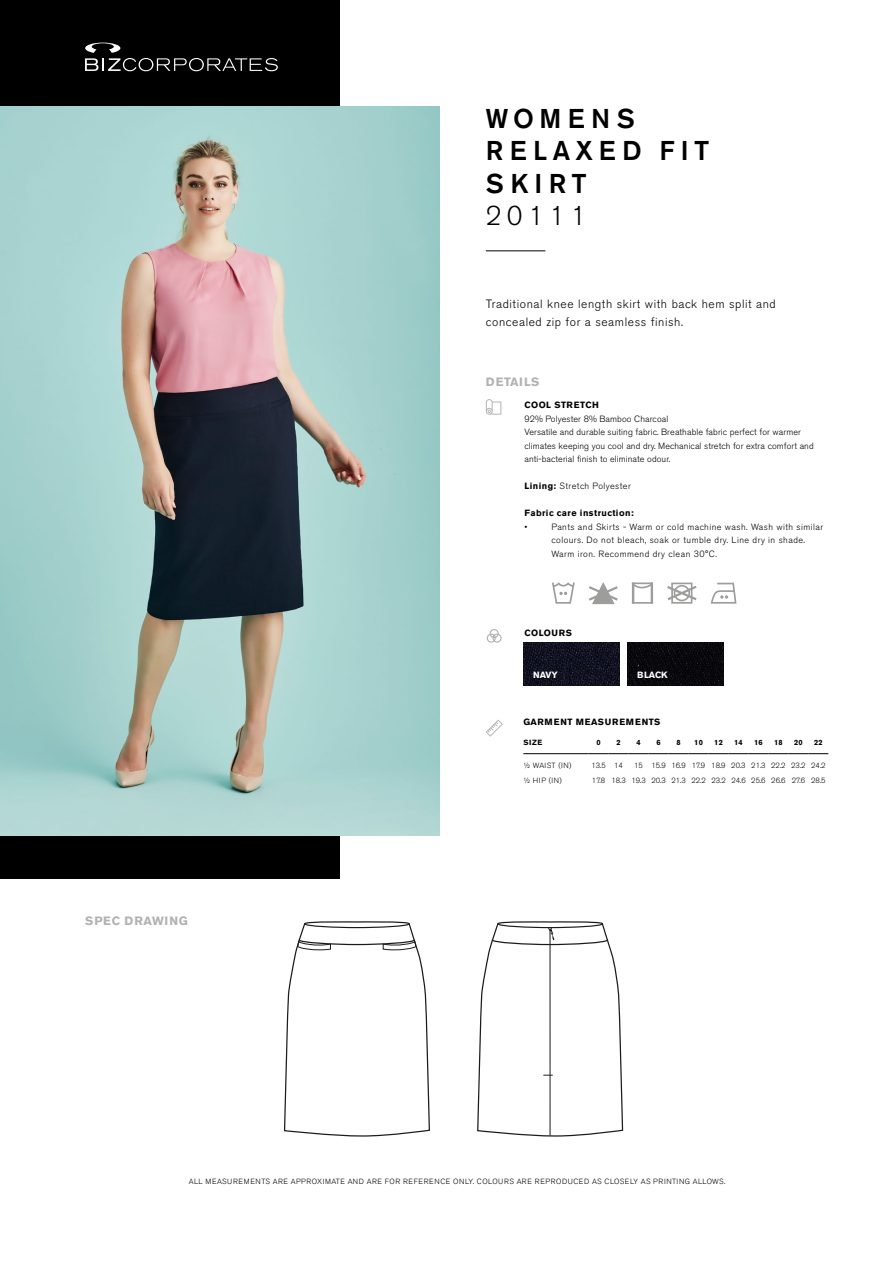
<style>
.page{position:relative;width:893px;height:1263px;background:#fff}
.page>*{position:absolute;margin:0;border:0;box-sizing:border-box;transform-origin:0 0}
.t1{font:500 27px/32.4px "Akzidenz Grotesk BE";letter-spacing:.22em;color:#000}
.t2{font:300 27px "Akzidenz Grotesk BE";letter-spacing:.2em;color:#000}
.t3{font:300 12px/18px "Akzidenz Grotesk BE";letter-spacing:.05em;color:#000}
.t4{font:700 12px "Akzidenz Grotesk BE";letter-spacing:.07em;color:#b3b2b2}
.t5{font:700 12px "Akzidenz Grotesk BE";letter-spacing:.05em;color:#b3b2b2}
.t6{font:300 9px/13.5px "Akzidenz Grotesk BE";letter-spacing:.01em;color:#000}
.t7{font:300 9px/13.5px "Akzidenz Grotesk BE";letter-spacing:.05em;color:#000}
.t8{font:700 9px "Akzidenz Grotesk BE";letter-spacing:.05em;color:#000}
.t9{font:700 9px "Akzidenz Grotesk BE";letter-spacing:.09em;color:#000}
.t10{font:700 9px "Akzidenz Grotesk BE";color:#fff}
.t11{font:300 7.5px "Akzidenz Grotesk BE";letter-spacing:.07em;color:#000}
.t12{font:300 7.5px "Akzidenz Grotesk BE";color:#000}
.t13{font:300 7.5px "Akzidenz Grotesk BE";letter-spacing:.05em;color:#000}
.t14{font:700 7.5px "Akzidenz Grotesk BE";letter-spacing:.05em;color:#000}
.s1{font-weight:700}
</style>
<div class="page">
<img style="left:627px;top:643px;width:97px;height:43px">
<img style="left:523px;top:643px;width:97px;height:43px">
<div style="left:0;top:0;width:339px;height:878px;background:#000"></div>
<img style="left:0;top:106px;width:440px;height:729px">
<hr style="left:486px;top:250px;width:59px;height:1px;background:#000">
<svg style="left:486px;top:720px;width:17px;height:16px"></svg>
<svg style="left:486px;top:399px;width:15px;height:16px"></svg>
<div style="left:490px;top:629px;width:9px;height:9px;border:1px solid #b3b2b2;border-radius:50%"></div>
<div style="left:492px;top:633px;width:10px;height:10px;border:1px solid #b3b2b2;border-radius:50%"></div>
<div style="left:487px;top:633px;width:9px;height:10px;border:1px solid #b3b2b2;border-radius:50%"></div>
<svg style="left:589px;top:582px;width:29px;height:22px"></svg>
<svg style="left:634px;top:582px;width:17px;height:22px"></svg>
<hr style="left:632px;top:582px;width:2px;height:22px;background:#9d9d9c">
<hr style="left:651px;top:582px;width:2px;height:22px;background:#9d9d9c">
<svg style="left:667px;top:582px;width:30px;height:22px"></svg>
<svg style="left:711px;top:583px;width:25px;height:21px"></svg>
<svg style="left:552px;top:582px;width:23px;height:22px"></svg>
<hr style="left:523px;top:753px;width:66px;height:1px;background:#000">
<svg style="left:589px;top:753px;width:239px;height:1px"></svg>
<svg style="left:284px;top:921px;width:146px;height:216px"></svg>
<svg style="left:477px;top:921px;width:147px;height:216px"></svg>
<svg style="left:85px;top:43px;width:193px;height:28px"></svg>
<h1 class="t1" style="left:486px;top:102px;width:225px">WOMENS<br>RELAXED FIT<br>SKIRT</h1>
<h1 class="t2" style="left:486px;top:200px;width:102px">20111</h1>
<h2 class="t3" style="left:486px;top:295px;width:292px">Traditional knee length skirt with back hem split and concealed zip for a seamless finish.</h2>
<h2 class="t5" style="left:486px;top:375px;width:55px">DETAILS</h2>
<p class="t8" style="left:524px;top:400px;width:76px">COOL STRETCH</p>
<p class="t6" style="left:524px;top:412px;width:291px">92% Polyester 8% Bamboo Charcoal<br>Versatile and durable suiting fabric. Breathable fabric perfect for warmer climates keeping you cool and dry. Mechanical stretch for extra comfort and anti-bacterial finish to eliminate odour.</p>
<p class="t7" style="left:524px;top:479px;width:108px"><span class="s1">Lining:</span> Stretch Polyester</p>
<p class="t8" style="left:524px;top:508px;width:111px">Fabric care instruction:</p>
<p class="t6" style="left:524px;top:520px;width:4px">•</p>
<p class="t7" style="left:551px;top:520px;width:273px">Pants and Skirts - Warm or cold machine wash. Wash with similar colours. Do not bleach, soak or tumble dry. Line dry in shade.<br>Warm iron. Recommend dry clean 30°C.</p>
<p class="t8" style="left:524px;top:627px;width:49px">COLOURS</p>
<p class="t10" style="left:533px;top:670px;width:26px">NAVY</p>
<p class="t10" style="left:637px;top:670px;width:32px">BLACK</p>
<h2 class="t4" style="left:85px;top:914px;width:104px">SPEC DRAWING</h2>
<p class="t9" style="left:523px;top:717px;width:139px">GARMENT MEASUREMENTS</p>
<p class="t14" style="left:523px;top:738px;width:21px">SIZE</p>
<p class="t14" style="left:596px;top:738px;width:6px">0</p>
<p class="t14" style="left:616px;top:738px;width:6px">2</p>
<p class="t14" style="left:636px;top:738px;width:6px">4</p>
<p class="t14" style="left:656px;top:738px;width:6px">6</p>
<p class="t14" style="left:676px;top:738px;width:6px">8</p>
<p class="t14" style="left:694px;top:738px;width:10px">10</p>
<p class="t14" style="left:714px;top:738px;width:10px">12</p>
<p class="t14" style="left:734px;top:738px;width:10px">14</p>
<p class="t14" style="left:754px;top:738px;width:10px">16</p>
<p class="t14" style="left:774px;top:738px;width:10px">18</p>
<p class="t14" style="left:794px;top:738px;width:10px">20</p>
<p class="t14" style="left:814px;top:738px;width:10px">22</p>
<p class="t13" style="left:523px;top:761px;width:50px">½ WAIST (IN)</p>
<p class="t13" style="left:591px;top:761px;width:33px">13.5 14</p>
<p class="t12" style="left:634px;top:761px;width:193px">15 15.9 16.9 17.9 18.9 20.3 21.3 22.2 23.2 24.2</p>
<p class="t13" style="left:523px;top:776px;width:40px">½ HIP (IN)</p>
<p class="t12" style="left:592px;top:776px;width:235px">17.8 18.3 19.3 20.3 21.3 22.2 23.2 24.6 25.6 26.6 27.6 28.5</p>
<p class="t11" style="left:189px;top:1177px;width:538px">ALL MEASUREMENTS ARE APPROXIMATE AND ARE FOR REFERENCE ONLY. COLOURS ARE REPRODUCED AS CLOSELY AS PRINTING ALLOWS.</p>
</div>
